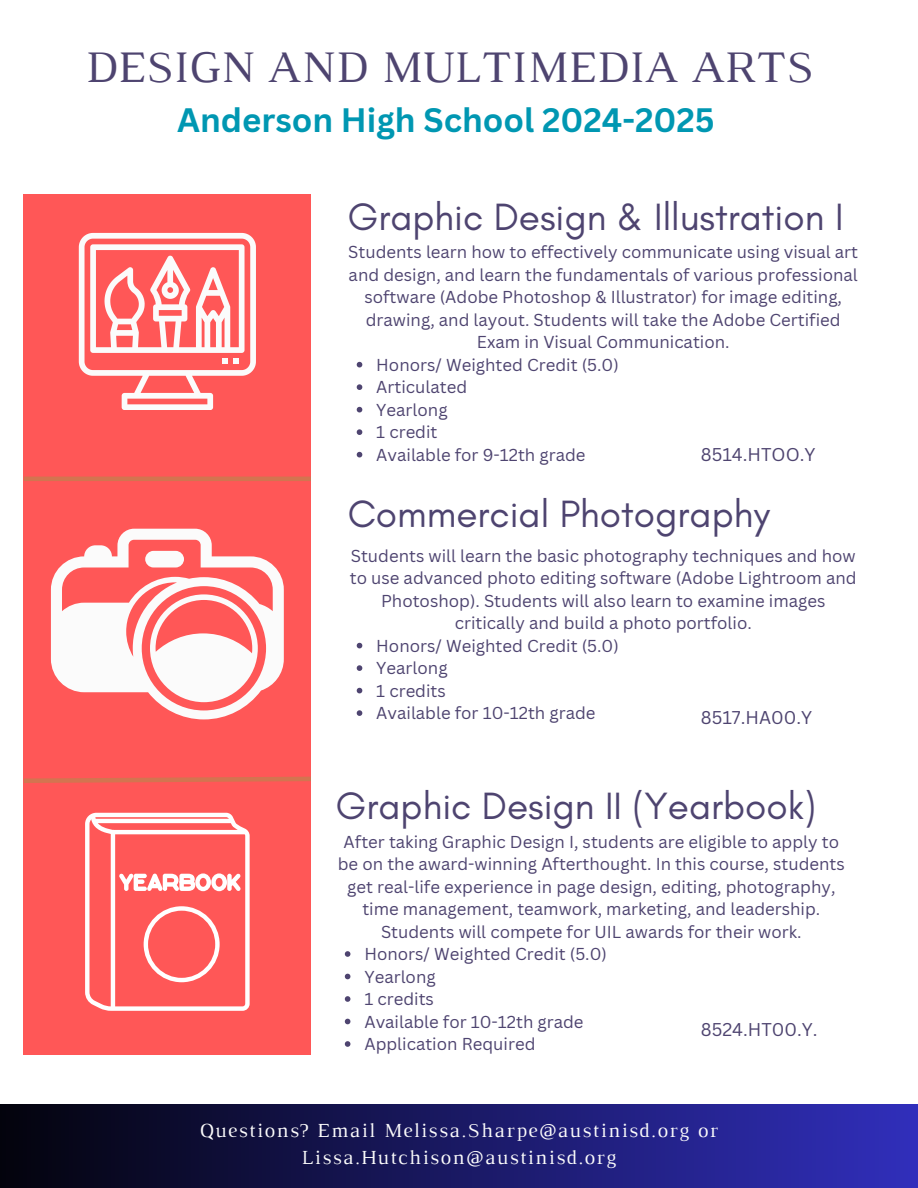
<style>
.page{position:relative;width:918px;height:1188px;background:#fff}
.page>*{position:absolute;margin:0;border:0;box-sizing:border-box;transform-origin:0 0}
.t1{font:46.05px "Luthier";color:#4e4470}
.t2{font:38.7px "Glacial Indifference";color:#4e4470}
.t3{font:700 33px "Canva Sans";color:#0097b2}
.t4{font:20.4px/27.5px "Luthier";letter-spacing:.07em;color:#fbfbfb;text-align:center}
.t5{font:18px "Canva Sans";color:#4e4470}
.t6{font:16.8px/22.5px "Canva Sans";color:#4e4470;text-align:center}
</style>
<div class="page">
<div style="left:24px;top:194px;width:287px;height:860px;background:#ff5757"></div>
<div style="left:0;top:1104px;width:918px;height:84px;background:linear-gradient(to right,#03030c,#302ebb)"></div>
<svg style="left:23px;top:774px;width:288px;height:11px"></svg>
<hr style="left:24px;top:477px;width:287px;height:4px;background:#d37450">
<svg style="left:79px;top:233px;width:176px;height:177px"></svg>
<svg style="left:51px;top:529px;width:233px;height:190px"></svg>
<svg style="left:85px;top:813px;width:164px;height:198px"></svg>
<svg style="left:357px;top:362px;width:5px;height:5px"></svg>
<svg style="left:357px;top:384px;width:5px;height:6px"></svg>
<svg style="left:357px;top:407px;width:5px;height:5px"></svg>
<svg style="left:357px;top:429px;width:5px;height:6px"></svg>
<svg style="left:357px;top:452px;width:5px;height:5px"></svg>
<svg style="left:357px;top:643px;width:5px;height:5px"></svg>
<svg style="left:357px;top:665px;width:5px;height:6px"></svg>
<svg style="left:357px;top:688px;width:5px;height:5px"></svg>
<svg style="left:357px;top:710px;width:5px;height:6px"></svg>
<svg style="left:345px;top:951px;width:5px;height:6px"></svg>
<svg style="left:345px;top:974px;width:5px;height:5px"></svg>
<svg style="left:345px;top:996px;width:5px;height:6px"></svg>
<svg style="left:345px;top:1019px;width:5px;height:5px"></svg>
<svg style="left:345px;top:1041px;width:5px;height:6px"></svg>
<h1 class="t1" style="left:85px;top:51px;width:730px">DESIGN AND MULTIMEDIA ARTS</h1>
<p class="t3" style="left:177px;top:96px;width:539px">Anderson High School 2024-2025</p>
<h3 class="t2" style="left:348px;top:193px;width:497px">Graphic Design &amp; Illustration I</h3>
<p class="t6" style="left:348px;top:241px;width:511px">Students learn how to effectively communicate using visual art and design, and learn the fundamentals of various professional software (Adobe Photoshop &amp; Illustrator) for image editing, drawing, and layout. Students will take the Adobe Certified Exam in Visual Communication.</p>
<p class="t6" style="left:376px;top:353px;width:244px">Honors/ Weighted Credit (5.0)</p>
<p class="t6" style="left:376px;top:376px;width:92px">Articulated</p>
<p class="t6" style="left:376px;top:398px;width:73px">Yearlong</p>
<p class="t6" style="left:376px;top:421px;width:63px">1 credit</p>
<p class="t6" style="left:376px;top:443px;width:211px">Available for 9-12th grade</p>
<p class="t5" style="left:701px;top:442px;width:116px">8514.HTOO.Y</p>
<p class="t2" style="left:348px;top:490px;width:424px">Commercial Photography</p>
<h5 class="t6" style="left:350px;top:544px;width:508px">Students will learn the basic photography techniques and how to use advanced photo editing software (Adobe Lightroom and Photoshop). Students will also learn to examine images critically and build a photo portfolio.</h5>
<h2 class="t6" style="left:376px;top:634px;width:244px">Honors/ Weighted Credit (5.0)</h2>
<p class="t6" style="left:376px;top:657px;width:73px">Yearlong</p>
<p class="t6" style="left:376px;top:679px;width:71px">1 credits</p>
<p class="t6" style="left:376px;top:702px;width:221px">Available for 10-12th grade</p>
<p class="t5" style="left:701px;top:704px;width:113px">8517.HA00.Y</p>
<h2 class="t2" style="left:336px;top:782px;width:482px">Graphic Design II (Yearbook)</h2>
<h2 class="t6" style="left:338px;top:830px;width:508px">After taking Graphic Design I, students are eligible to apply to be on the award-winning Afterthought. In this course, students get real-life experience in page design, editing, photography, time management, teamwork, marketing, and leadership.<br>Students will compete for UIL awards for their work.</h2>
<p class="t6" style="left:364px;top:942px;width:244px">Honors/ Weighted Credit (5.0)</p>
<p class="t6" style="left:364px;top:965px;width:73px">Yearlong</p>
<p class="t6" style="left:364px;top:987px;width:71px">1 credits</p>
<p class="t6" style="left:364px;top:1010px;width:221px">Available for 10-12th grade</p>
<p class="t6" style="left:364px;top:1032px;width:173px">Application Required</p>
<h5 class="t5" style="left:701px;top:1017px;width:118px">8524.HT00.Y.</h5>
<p class="t4" style="left:200px;top:1118px;width:520px">Questions? Email Melissa.Sharpe@austinisd.org or<br>Lissa.Hutchison@austinisd.org</p>
</div>
